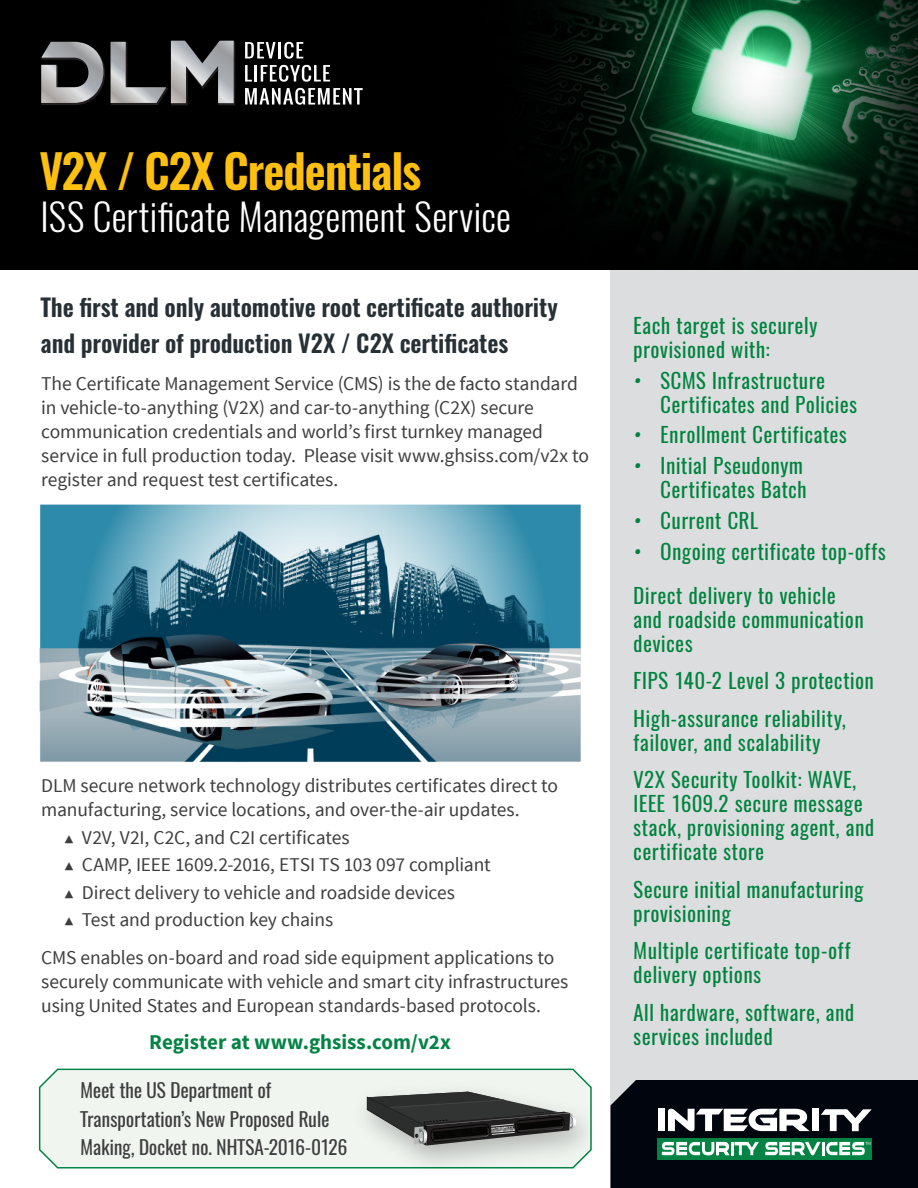
<style>
.page{position:relative;width:918px;height:1188px;background:#fff}
.page>*{position:absolute;margin:0;border:0;box-sizing:border-box;transform-origin:0 0}
.Datasheet_Header{font:italic 600 46.5px "Oswald";color:#fdc011}
.Datasheet_Header-2{font:300 37.5px "Oswald";letter-spacing:.005em;color:#fff}
.Main_Body_Text_FD{font:italic 600 24px/36px "Oswald";color:#273035}
.Main_Body_Text{font:italic 21px/24px "Oswald";letter-spacing:.03em;color:#00833e}
.Main_Body_Text_FD-2{font:700 21px "Source Sans Pro";color:#038345}
.Main_Body_Text_FD-3{font:19.5px/24px "Source Sans Pro";letter-spacing:-.005em;color:#3e3e3f}
.Main_Body_Text_FD-4{font:italic 19.5px/28.5px "Oswald";color:#3e3e3f}
.s1{font-family:"Myriad Pro"}
.s2{font-weight:300;font-size:16.5px}
</style>
<div class="page">
<div style="left:610px;top:270px;width:308px;height:918px;background:#dcdddf"></div>
<img style="left:0;top:0;width:918px;height:270px">
<svg style="left:610px;top:1080px;width:308px;height:108px;background:#253535"></svg>
<svg style="left:245px;top:42px;width:31px;height:16px"></svg>
<hr style="left:278px;top:42px;width:3px;height:16px;background:#fff">
<svg style="left:284px;top:42px;width:19px;height:17px"></svg>
<svg style="left:245px;top:65px;width:7px;height:17px"></svg>
<hr style="left:254px;top:65px;width:3px;height:17px;background:#fff">
<svg style="left:261px;top:65px;width:69px;height:17px"></svg>
<svg style="left:245px;top:88px;width:118px;height:17px"></svg>
<svg style="left:40px;top:41px;width:196px;height:65px;background:#606061"></svg>
<svg style="left:38px;top:1068px;width:547px;height:101px"></svg>
<img style="left:342px;top:1080px;width:250px;height:89px">
<svg style="left:367px;top:1092px;width:211px;height:54px;background:#6b6c6b"></svg>
<img style="left:40px;top:504px;width:541px;height:259px">
<p class="Datasheet_Header" style="left:40px;top:139px;width:390px">V2X / C2X Credentials</p>
<p class="Datasheet_Header-2" style="left:40px;top:192px;width:472px">ISS Certificate Management Service</p>
<p class="Main_Body_Text_FD" style="left:41px;top:290px;width:519px">The first and only automotive root certificate authority and provider of production V2X / C2X certificates</p>
<p class="Main_Body_Text_FD-3" style="left:41px;top:372px;width:549px">The Certificate Management Service (CMS) is the <span class="s1">de facto</span> standard in vehicle-to-anything (V2X) and car-to-anything (C2X) secure communication credentials and world’s first turnkey managed service in full production today. Please visit www.ghsiss.com/v2x to register and request test certificates.</p>
<p class="Main_Body_Text_FD-3" style="left:41px;top:774px;width:518px">DLM secure network technology distributes certificates direct to manufacturing, service locations, and over-the-air updates.</p>
<p class="Main_Body_Text_FD-3" style="left:64px;top:826px;width:287px"><span class="s2">▲</span> V2V, V2I, C2C, and C2I certificates</p>
<p class="Main_Body_Text_FD-3" style="left:64px;top:853px;width:428px"><span class="s2">▲</span> CAMP, IEEE 1609.2-2016, ETSI TS 103 097 compliant</p>
<p class="Main_Body_Text_FD-3" style="left:64px;top:881px;width:392px"><span class="s2">▲</span> Direct delivery to vehicle and roadside devices</p>
<p class="Main_Body_Text_FD-3" style="left:64px;top:908px;width:270px"><span class="s2">▲</span> Test and production key chains</p>
<p class="Main_Body_Text_FD-3" style="left:41px;top:946px;width:529px">CMS enables on-board and road side equipment applications to securely communicate with vehicle and smart city infrastructures using United States and European standards-based protocols.</p>
<p class="Main_Body_Text_FD-2" style="left:149px;top:1029px;width:303px">Register at www.ghsiss.com/v2x</p>
<p class="Main_Body_Text_FD-4" style="left:81px;top:1076px;width:271px">Meet the US Department of<br>Transportation’s New Proposed Rule<br>Making, Docket no. NHTSA-2016-0126</p>
<p class="Main_Body_Text" style="left:634px;top:313px;width:185px">Each target is securely provisioned with:</p>
<p class="Main_Body_Text" style="left:661px;top:368px;width:201px;text-indent:-27px">• SCMS Infrastructure<br>Certificates and Policies</p>
<p class="Main_Body_Text" style="left:634px;top:423px;width:218px">• Enrollment Certificates</p>
<p class="Main_Body_Text" style="left:634px;top:454px;width:178px;text-align:right">• Initial Pseudonym<br>Certificates Batch</p>
<p class="Main_Body_Text" style="left:634px;top:508px;width:129px">• Current CRL</p>
<p class="Main_Body_Text" style="left:634px;top:539px;width:257px">• Ongoing certificate top-offs</p>
<p class="Main_Body_Text" style="left:634px;top:583px;width:235px">Direct delivery to vehicle and roadside communication devices</p>
<p class="Main_Body_Text" style="left:634px;top:669px;width:245px">FIPS 140-2 Level 3 protection</p>
<p class="Main_Body_Text" style="left:634px;top:706px;width:217px">High-assurance reliability, failover, and scalability</p>
<p class="Main_Body_Text" style="left:634px;top:768px;width:245px">V2X Security Toolkit: WAVE,<br>IEEE 1609.2 secure message stack, provisioning agent, and certificate store</p>
<p class="Main_Body_Text" style="left:634px;top:877px;width:232px">Secure initial manufacturing provisioning</p>
<p class="Main_Body_Text" style="left:634px;top:939px;width:219px">Multiple certificate top-off delivery options</p>
<p class="Main_Body_Text" style="left:634px;top:1000px;width:225px">All hardware, software, and services included</p>
</div>
